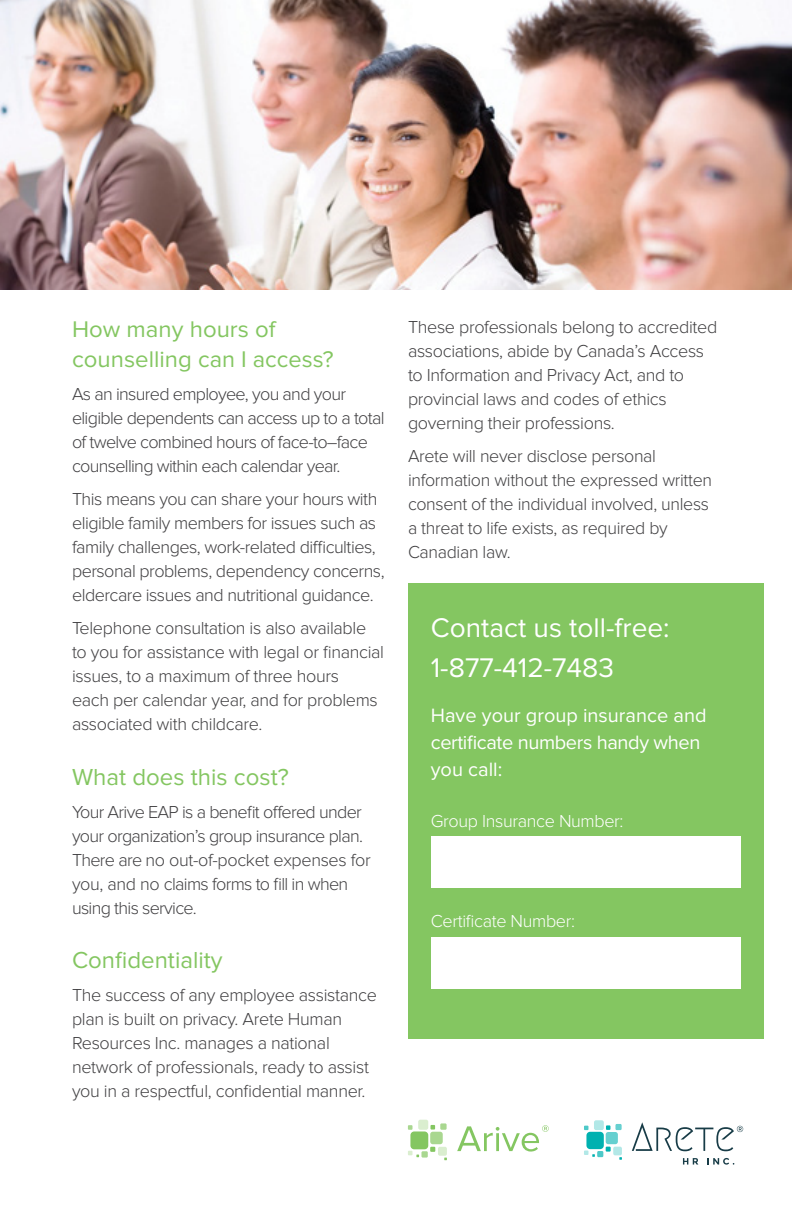
<style>
.page{position:relative;width:792px;height:1224px;background:#fff}
.page>*{position:absolute;margin:0;border:0;box-sizing:border-box;transform-origin:0 0}
.t1{font:28px/40px "Proxima Nova";color:#fff}
.t2{font:24px "Proxima Nova";color:#84c661}
.t3{font:23.6px/29.6px "Proxima Nova";color:#84c661}
.t4{font:20px/27px "Proxima Nova";color:#fff}
.t5{font:300 18px/24px "Proxima Nova";letter-spacing:-.02em;color:#414042}
.t6{font:300 18px/24px "Proxima Nova";letter-spacing:-.04em;color:#414042}
.t7{font:300 18px "Proxima Nova";letter-spacing:-.02em;color:#fff}
</style>
<div class="page">
<img style="left:0;top:0;width:792px;height:289px">
<svg style="left:683px;top:1158px;width:15px;height:7px"></svg>
<svg style="left:707px;top:1158px;width:27px;height:7px"></svg>
<div style="left:586px;top:1132px;width:18px;height:17px;background:#00b1b0;border-radius:4px"></div>
<div style="left:594px;top:1120px;width:10px;height:10px;background:#b2e8e7;border-radius:2px"></div>
<div style="left:606px;top:1132px;width:12px;height:12px;background:#66d0d0;border-radius:3px"></div>
<div style="left:615px;top:1124px;width:7px;height:6px;background:#66d0d0"></div>
<div style="left:613px;top:1147px;width:9px;height:8px;background:#b2e8e7;border-radius:2px"></div>
<svg style="left:584px;top:1126px;width:4px;height:4px"></svg>
<svg style="left:606px;top:1125px;width:4px;height:5px"></svg>
<svg style="left:584px;top:1147px;width:27px;height:10px"></svg>
<svg style="left:632px;top:1122px;width:111px;height:29px"></svg>
<div style="left:408px;top:583px;width:355px;height:455px;background:#84c661"></div>
<div style="left:431px;top:836px;width:309px;height:52px;background:#fff"></div>
<div style="left:431px;top:937px;width:309px;height:51px;background:#fff"></div>
<div style="left:410px;top:1131px;width:18px;height:18px;background:#84c661;border-radius:4px"></div>
<div style="left:418px;top:1120px;width:10px;height:10px;background:#daeecf;border-radius:2px"></div>
<div style="left:430px;top:1132px;width:13px;height:12px;background:#a9d790;border-radius:3px"></div>
<svg style="left:430px;top:1147px;width:5px;height:5px"></svg>
<div style="left:421px;top:1151px;width:7px;height:7px;background:#a9d790"></div>
<div style="left:440px;top:1123px;width:7px;height:7px;background:#a9d790"></div>
<div style="left:438px;top:1147px;width:9px;height:9px;background:#daeecf;border-radius:2px"></div>
<svg style="left:408px;top:1125px;width:5px;height:5px"></svg>
<svg style="left:431px;top:1125px;width:4px;height:5px"></svg>
<svg style="left:408px;top:1151px;width:11px;height:6px"></svg>
<svg style="left:457px;top:1125px;width:92px;height:27px"></svg>
<h3 class="t3" style="left:72px;top:316px;width:263px">How many hours of counselling can I access?</h3>
<p class="t6" style="left:72px;top:383px;width:314px">As an insured employee, you and your eligible dependents can access up to a total of twelve combined hours of face-to–face counselling within each calendar year.</p>
<p class="t5" style="left:72px;top:488px;width:314px">This means you can share your hours with eligible family members for issues such as family challenges, work-related difficulties, personal problems, dependency concerns, eldercare issues and nutritional guidance.</p>
<p class="t5" style="left:72px;top:617px;width:314px">Telephone consultation is also available to you for assistance with legal or financial issues, to a maximum of three hours<br>each per calendar year, and for problems associated with childcare.</p>
<h2 class="t2" style="left:72px;top:766px;width:218px">What does this cost?</h2>
<p class="t6" style="left:72px;top:800px;width:300px">Your Arive EAP is a benefit offered under your organization’s group insurance plan.<br>There are no out-of-pocket expenses for you, and no claims forms to fill in when using this service.</p>
<h2 class="t2" style="left:72px;top:949px;width:152px">Confidentiality</h2>
<p class="t5" style="left:72px;top:984px;width:307px">The success of any employee assistance plan is built on privacy. Arete Human Resources Inc. manages a national network of professionals, ready to assist you in a respectful, confidential manner.</p>
<p class="t5" style="left:408px;top:316px;width:311px">These professionals belong to accredited associations, abide by Canada’s Access to Information and Privacy Act, and to provincial laws and codes of ethics governing their professions.</p>
<p class="t5" style="left:408px;top:445px;width:306px">Arete will never disclose personal information without the expressed written consent of the individual involved, unless a threat to life exists, as required by Canadian law.</p>
<h1 class="t1" style="left:431px;top:609px;width:240px">Contact us toll-free:<br>1-877-412-7483</h1>
<p class="t4" style="left:431px;top:703px;width:277px">Have your group insurance and certificate numbers handy when you call:</p>
<p class="t7" style="left:431px;top:812px;width:194px">Group Insurance Number:</p>
<p class="t7" style="left:431px;top:913px;width:146px">Certificate Number:</p>
</div>
